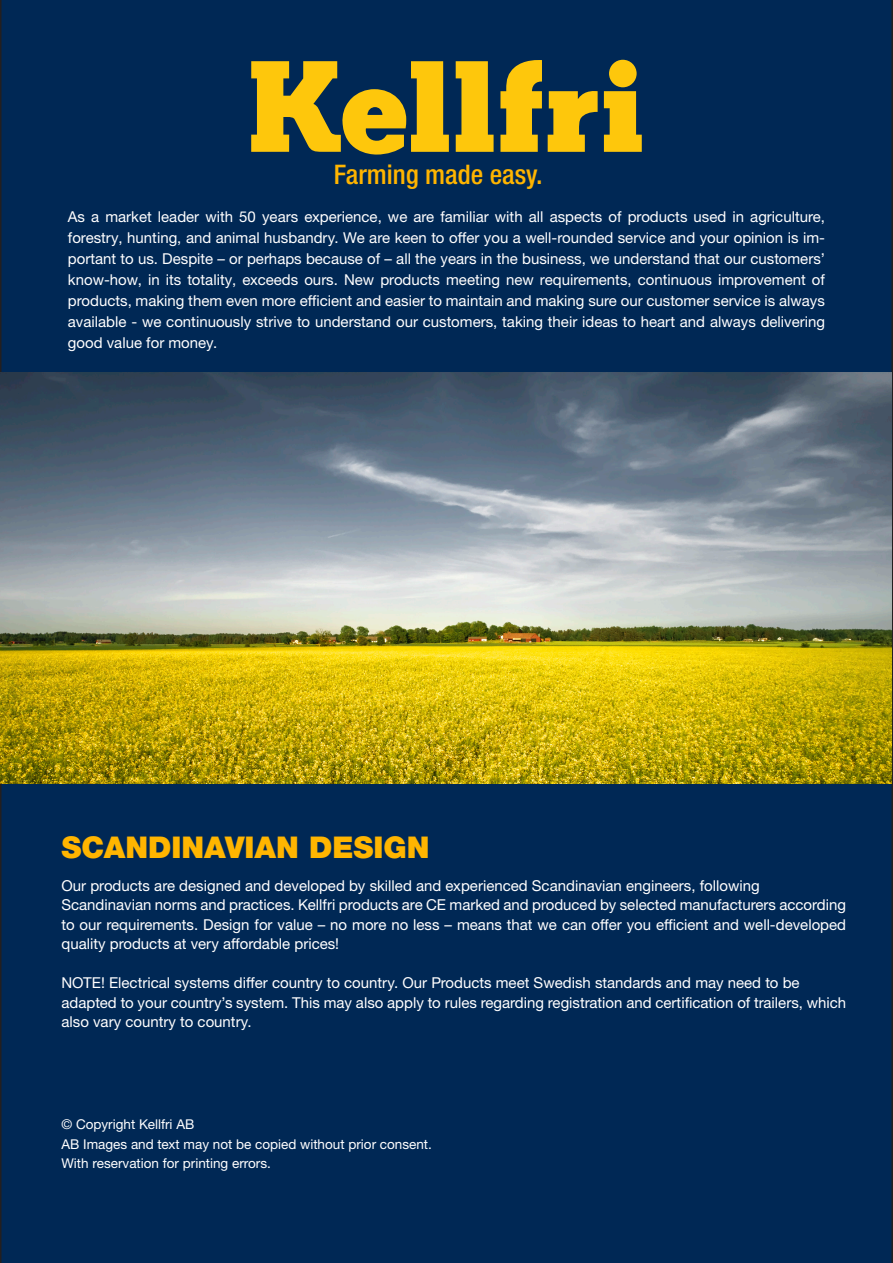
<style>
.page{position:relative;width:893px;height:1263px;background:#002855}
.page>*{position:absolute;margin:0;border:0;box-sizing:border-box;transform-origin:0 0}
.t1{font:900 30px "Helvetica Neue LTW1 G";color:#ffb500}
.t2{font:500 condensed 27px "Helvetica Neue LTW1 G";color:#ffb500}
.t3{font:15px/21px "Helvetica Neue LTW1 G";color:#fff;text-align:justify}
.t4{font:13.5px "Helvetica Neue LTW1 G";color:#fff}
</style>
<div class="page">
<svg style="left:456px;top:61px;width:38px;height:91px;background:#c4a31c"></svg>
<svg style="left:604px;top:91px;width:38px;height:61px;background:#cfa919"></svg>
<svg style="left:500px;top:60px;width:42px;height:92px;background:#be9f1e"></svg>
<svg style="left:548px;top:90px;width:50px;height:62px;background:#b69920"></svg>
<div style="left:609px;top:60px;width:28px;height:27px;background:#fec70c;border-radius:50%"></div>
<svg style="left:251px;top:61px;width:198px;height:94px;background:#9b8928"></svg>
<img style="left:0;top:372px;width:891px;height:411px">
<p class="t2" style="left:334px;top:158px;width:210px">Farming made easy.</p>
<p class="t3" style="left:68px;top:206px;width:759px">As a market leader with 50 years experience, we are familiar with all aspects of products used in agriculture, forestry, hunting, and animal husbandry. We are keen to offer you a well-rounded service and your opinion is im&shy;portant to us. Despite – or perhaps because of – all the years in the business, we understand that our customers’ know-how, in its totality, exceeds ours. New products meeting new requirements, continuous improvement of products, making them even more efficient and easier to maintain and making sure our customer service is always available - we continuously strive to understand our customers, taking their ideas to heart and always delivering good value for money.</p>
<p class="t1" style="left:61px;top:829px;width:370px">SCANDINAVIAN DESIGN</p>
<p class="t3" style="left:61px;top:875px;width:700px">Our products are designed and developed by skilled and experienced Scandinavian engineers, following</p>
<p class="t3" style="left:61px;top:895px;width:786px;line-height:19.5px">Scandinavian norms and practices. Kellfri products are CE marked and produced by selected manufacturers according to our requirements. Design for value – no more no less – means that we can offer you efficient and well-developed quality products at very affordable prices!</p>
<p class="t3" style="left:61px;top:972px;width:740px">NOTE! Electrical systems differ country to country. Our Products meet Swedish standards and may need to be</p>
<p class="t3" style="left:61px;top:992px;width:786px;line-height:19.5px">adapted to your country’s system. This may also apply to rules regarding registration and certification of trailers, which also vary country to country.</p>
<p class="t4" style="left:61px;top:1116px;width:134px">© Copyright Kellfri AB</p>
<p class="t4" style="left:61px;top:1136px;width:372px">AB Images and text may not be copied without prior consent.</p>
<p class="t4" style="left:61px;top:1155px;width:211px">With reservation for printing errors.</p>
</div>
